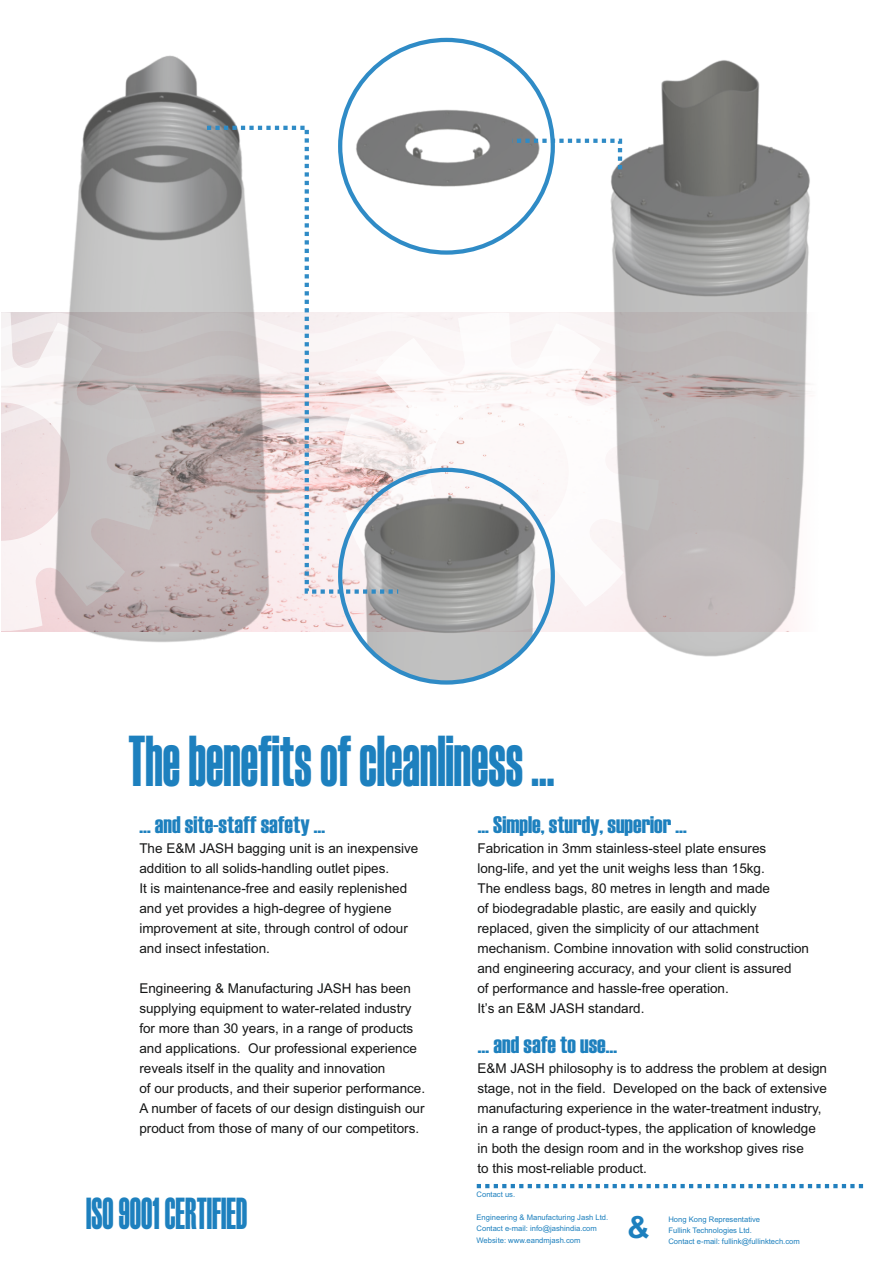
<style>
.page{position:relative;width:893px;height:1263px;background:#fff}
.page>*{position:absolute;margin:0;border:0;box-sizing:border-box;transform-origin:0 0}
.t1{font:71.85px "Haettenschweiler";color:#1d80be;scale:.68 1}
.t2{font:44.7px "Haettenschweiler";color:#1d80be;scale:.65 1}
.t3{font:700 30.45px "Arial";color:#1d80be}
.t4{font:24px "Haettenschweiler";color:#1d80be}
.t5{font:13.5px/20px "Arial";color:#151616}
.t6{font:7.65px/11.2px "Arial";color:#1d80be}
</style>
<div class="page">
<img style="left:1px;top:596px;width:339px;height:36px">
<svg style="left:1px;top:312px;width:24px;height:319px;fill:#f3ebec"></svg>
<svg style="left:340px;top:312px;width:239px;height:320px"></svg>
<img style="left:25px;top:55px;width:267px;height:587px">
<img style="left:579px;top:60px;width:231px;height:597px">
<img style="left:340px;top:40px;width:213px;height:213px;border-radius:50%">
<svg style="left:508px;top:137px;width:116px;height:37px"></svg>
<img style="left:340px;top:470px;width:213px;height:212px;border-radius:50%">
<svg style="left:203px;top:124px;width:199px;height:472px"></svg>
<svg style="left:477px;top:1184px;width:387px;height:4px"></svg>
<h1 class="t1" style="left:129px;top:736px;width:628px">The benefits of cleanliness …</h1>
<h3 class="t4" style="left:139px;top:817px;width:187px">… and site-staff safety …</h3>
<h3 class="t4" style="left:478px;top:817px;width:210px">... Simple, sturdy, superior …</h3>
<p class="t5" style="left:139px;top:840px;width:281px">The E&amp;M JASH bagging unit is an inexpensive addition to all solids-handling outlet pipes.<br>It is maintenance-free and easily replenished and yet provides a high-degree of hygiene improvement at site, through control of odour and insect infestation.</p>
<p class="t5" style="left:139px;top:980px;width:287px">Engineering &amp; Manufacturing JASH has been supplying equipment to water-related industry for more than 30 years, in a range of products and applications. Our professional experience reveals itself in the quality and innovation<br>of our products, and their superior performance.<br>A number of facets of our design distinguish our product from those of many of our competitors.</p>
<h2 class="t2" style="left:86px;top:1198px;width:249px">ISO 9001 CERTIFIED</h2>
<p class="t5" style="left:477px;top:840px;width:333px">Fabrication in 3mm stainless-steel plate ensures long-life, and yet the unit weighs less than 15kg.<br>The endless bags, 80 metres in length and made<br>of biodegradable plastic, are easily and quickly replaced, given the simplicity of our attachment mechanism. Combine innovation with solid construction and engineering accuracy, and your client is assured<br>of performance and hassle-free operation.<br>It’s an E&amp;M JASH standard.</p>
<h3 class="t4" style="left:478px;top:1036px;width:141px">… and safe to use…</h3>
<p class="t5" style="left:477px;top:1060px;width:351px">E&amp;M JASH philosophy is to address the problem at design stage, not in the field. Developed on the back of extensive manufacturing experience in the water-treatment industry, in a range of product-types, the application of knowledge in both the design room and in the workshop gives rise<br>to this most-reliable product.</p>
<p class="t6" style="left:477px;top:1190px;width:40px">Contact us.</p>
<p class="t6" style="left:477px;top:1212px;width:133px">Engineering &amp; Manufacturing Jash Ltd.<br>Contact e-mail: info@jashindia.com<br>Website: www.eandmjash.com</p>
<h3 class="t3" style="left:627px;top:1216px;width:23px">&amp;</h3>
<p class="t6" style="left:668px;top:1214px;width:133px">Hong Kong Representative<br>Fullink Technologies Ltd.<br>Contact e-mail: fullink@fullinktech.com</p>
</div>
